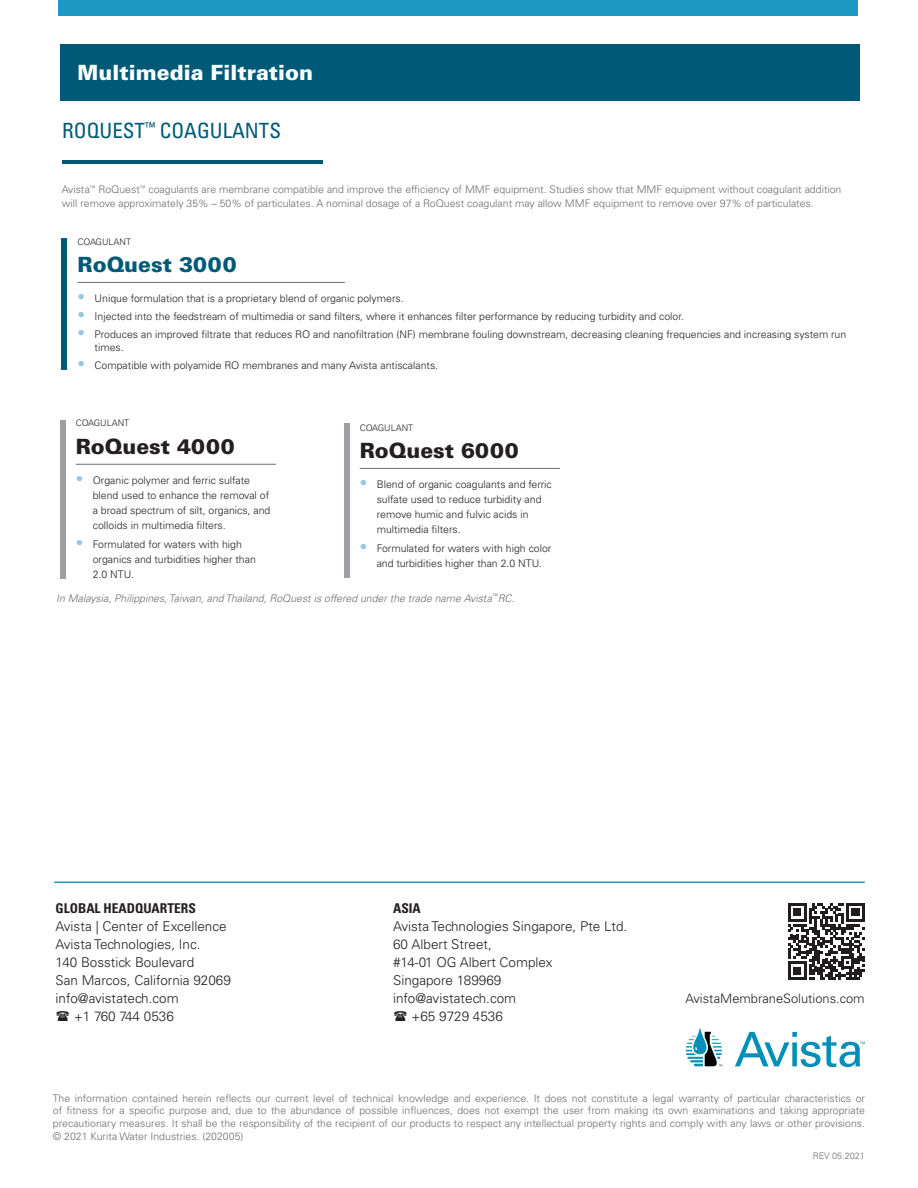
<style>
.page{position:relative;width:918px;height:1188px;background:#fff}
.page>*{position:absolute;margin:0;border:0;box-sizing:border-box;transform-origin:0 0}
.t1{font:900 21px "Univers LT Std";color:#231f20}
.t2{font:900 21px "Univers LT Std";color:#fff}
.t3{font:condensed 21px "Univers LT Std";color:#005a77}
.t4{font:900 21px "Univers LT Std";color:#005a77}
.t5{font:300 13.5px "Univers LT Std";color:#231f20}
.t6{font:700 condensed 13.5px "Univers LT Std";color:#231f20}
.t7{font:300 12.9px "Univers LT Std";color:#231f20}
.t8{font:300 10.5px/15px "Univers LT Std";color:#231f20}
.t9{font:300 10.5px/12.6px "Univers LT Std";color:#6c6d70;text-align:justify}
.t10{font:italic 300 10.5px "Univers LT Std";color:#6c6d70}
.t11{font:300 9px "Univers LT Std";color:#231f20}
.t12{font:300 9px "Univers LT Std";color:#6c6d70}
.s1{font-size:15px;color:#98c5e4}
</style>
<div class="page">
<div style="left:58px;top:0;width:800px;height:16px;background:#1d98c3"></div>
<hr style="left:54px;top:882px;width:811px;height:1px;background:#1d98c3">
<svg style="left:788px;top:903px;width:77px;height:77px"></svg>
<svg style="left:686px;top:1029px;width:36px;height:37px"></svg>
<svg style="left:735px;top:1032px;width:130px;height:35px"></svg>
<div style="left:60px;top:420px;width:5px;height:158px;background:#9d9fa2"></div>
<div style="left:344px;top:423px;width:5px;height:155px;background:#9d9fa2"></div>
<hr style="left:76px;top:464px;width:200px;height:1px;background:#6c6d70">
<hr style="left:360px;top:468px;width:200px;height:1px;background:#6c6d70">
<div style="left:60px;top:44px;width:800px;height:56px;background:#005a77"></div>
<hr style="left:62px;top:161px;width:261px;height:3px;background:#005a77">
<div style="left:62px;top:238px;width:5px;height:132px;background:#005a77"></div>
<hr style="left:78px;top:282px;width:267px;height:1px;background:#6c6d70">
<h1 class="t2" style="left:78px;top:59px;width:237px">Multimedia Filtration</h1>
<h1 class="t3" style="left:62px;top:117px;width:220px">ROQUEST<sup>™</sup> COAGULANTS</h1>
<p class="t9" style="left:62px;top:183px;width:781px;line-height:13.5px">Avista<sup>™</sup> RoQuest<sup>™</sup> coagulants are membrane compatible and improve the efficiency of MMF equipment. Studies show that MMF equipment without coagulant addition will remove approximately 35% – 50% of particulates. A nominal dosage of a RoQuest coagulant may allow MMF equipment to remove over 97% of particulates.</p>
<p class="t11" style="left:78px;top:236px;width:55px">COAGULANT</p>
<h1 class="t4" style="left:78px;top:251px;width:161px">RoQuest 3000</h1>
<p class="t8" style="left:78px;top:291px;width:328px"><span class="s1">•</span> Unique formulation that is a proprietary blend of organic polymers.</p>
<p class="t8" style="left:78px;top:309px;width:608px"><span class="s1">•</span> Injected into the feedstream of multimedia or sand filters, where it enhances filter performance by reducing turbidity and color.</p>
<p class="t8" style="left:95px;top:327px;width:753px;line-height:13.5px;text-indent:-17px"><span class="s1">•</span> Produces an improved filtrate that reduces RO and nanofiltration (NF) membrane fouling downstream, decreasing cleaning frequencies and increasing system run times.</p>
<p class="t8" style="left:78px;top:358px;width:362px"><span class="s1">•</span> Compatible with polyamide RO membranes and many Avista antiscalants.</p>
<p class="t11" style="left:76px;top:418px;width:55px">COAGULANT</p>
<p class="t11" style="left:360px;top:422px;width:55px">COAGULANT</p>
<h1 class="t1" style="left:76px;top:433px;width:161px">RoQuest 4000</h1>
<h1 class="t1" style="left:360px;top:437px;width:161px">RoQuest 6000</h1>
<p class="t8" style="left:93px;top:473px;width:179px;text-indent:-17px"><span class="s1">•</span> Organic polymer and ferric sulfate blend used to enhance the removal of a broad spectrum of silt, organics, and colloids in multimedia filters.</p>
<p class="t8" style="left:93px;top:537px;width:165px;text-indent:-17px"><span class="s1">•</span> Formulated for waters with high organics and turbidities higher than<br>2.0 NTU.</p>
<p class="t8" style="left:377px;top:477px;width:177px;text-indent:-17px"><span class="s1">•</span> Blend of organic coagulants and ferric sulfate used to reduce turbidity and remove humic and fulvic acids in multimedia filters.</p>
<p class="t8" style="left:377px;top:541px;width:176px;text-indent:-17px"><span class="s1">•</span> Formulated for waters with high color and turbidities higher than 2.0 NTU.</p>
<p class="t10" style="left:56px;top:592px;width:460px">In Malaysia, Philippines, Taiwan, and Thailand, RoQuest is offered under the trade name Avista<sup>™</sup>RC.</p>
<p class="t6" style="left:56px;top:900px;width:142px">GLOBAL HEADQUARTERS</p>
<p class="t5" style="left:56px;top:918px;width:173px">Avista | Center of Excellence</p>
<p class="t5" style="left:56px;top:936px;width:146px">Avista Technologies, Inc.</p>
<p class="t5" style="left:56px;top:954px;width:140px">140 Bosstick Boulevard</p>
<p class="t5" style="left:56px;top:972px;width:177px">San Marcos, California 92069</p>
<p class="t5" style="left:56px;top:990px;width:125px">info@avistatech.com</p>
<p class="t5" style="left:74px;top:1008px;width:101px">+1 760 744 0536</p>
<p class="t6" style="left:393px;top:900px;width:29px">ASIA</p>
<p class="t5" style="left:393px;top:918px;width:236px">Avista Technologies Singapore, Pte Ltd.</p>
<p class="t5" style="left:393px;top:936px;width:100px">60 Albert Street,</p>
<p class="t5" style="left:393px;top:954px;width:161px">#14-01 OG Albert Complex</p>
<p class="t5" style="left:393px;top:972px;width:110px">Singapore 189969</p>
<p class="t5" style="left:393px;top:990px;width:125px">info@avistatech.com</p>
<p class="t5" style="left:412px;top:1008px;width:93px">+65 9729 4536</p>
<p class="t7" style="left:686px;top:991px;width:181px">AvistaMembraneSolutions.com</p>
<p class="t9" style="left:53px;top:1092px;width:814px">The information contained herein reflects our current level of technical knowledge and experience. It does not constitute a legal warranty of particular characteristics or of fitness for a specific purpose and, due to the abundance of possible influences, does not exempt the user from making its own examinations and taking appropriate precautionary measures. It shall be the responsibility of the recipient of our products to respect any intellectual property rights and comply with any laws or other provisions. © 2021 Kurita Water Industries. (202005)</p>
<p class="t12" style="left:813px;top:1151px;width:54px">REV 05.2021</p>
</div>
